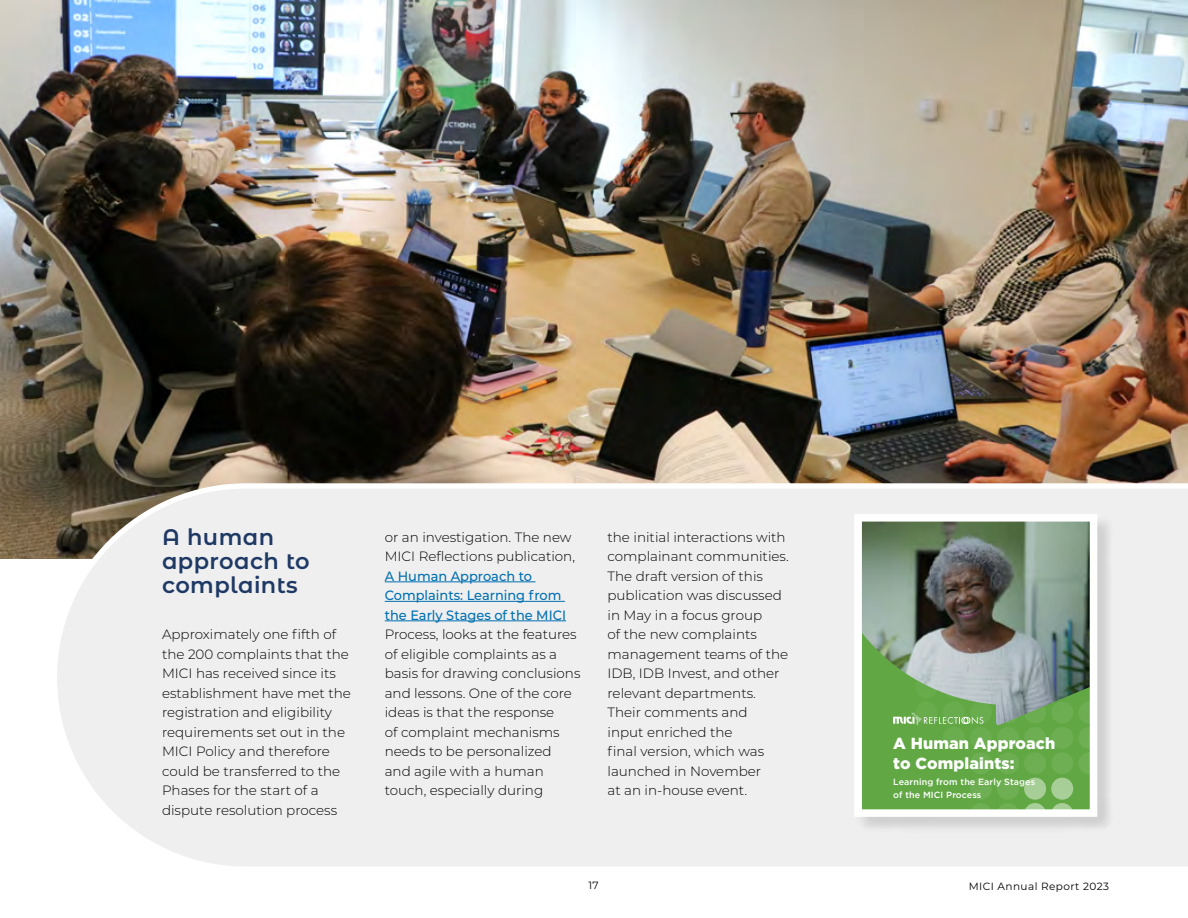
<style>
.page{position:relative;width:1188px;height:918px;background:#fff}
.page>*{position:absolute;margin:0;border:0;box-sizing:border-box;transform-origin:0 0}
.T2_TOP_BIG_INI{font:600 22.5px/24px "Montserrat Alternates";letter-spacing:.02em;color:#1e3964}
.t1{font:900 16.05px/19.4px "Gotham";letter-spacing:.01em;color:#fff}
.TEXT{font:300 13.5px/19.5px "Montserrat";color:#000}
.t2{font:10.5px "Montserrat";letter-spacing:.04em;color:#000}
.t3{font:500 9px/12.3px "Gotham";letter-spacing:.01em;color:#fff}
.s1{font-weight:500;color:#006fb0}
</style>
<div class="page">
<img style="left:0;top:0;width:1188px;height:558px">
<svg style="left:49px;top:481px;width:1139px;height:385px"></svg>
<hr style="left:385px;top:581px;width:151px;height:1px;background:#006fb0">
<hr style="left:385px;top:601px;width:180px;height:1px;background:#006fb0">
<hr style="left:385px;top:620px;width:181px;height:1px;background:#006fb0">
<div style="left:856px;top:516px;width:258px;height:317px;background:#000;opacity:.13"></div>
<svg style="left:851px;top:510px;width:250px;height:311px;background:#87a57f"></svg>
<p class="T2_TOP_BIG_INI" style="left:162px;top:524px;width:149px">A human approach to complaints</p>
<p class="TEXT" style="left:162px;top:624px;width:190px">Approximately one fifth of the 200 complaints that the<br>MICI has received since its establishment have met the registration and eligibility requirements set out in the<br>MICI Policy and therefore could be transferred to the<br>Phases for the start of a dispute resolution process</p>
<p class="TEXT" style="left:385px;top:527px;width:197px">or an investigation. The new<br>MICI Reflections publication,<br><span class="s1">A Human Approach to<br>Complaints: Learning from the Early Stages of the MICI<br></span>Process, looks at the features of eligible complaints as a basis for drawing conclusions and lessons. One of the core ideas is that the response<br>of complaint mechanisms needs to be personalized and agile with a human touch, especially during</p>
<p class="TEXT" style="left:608px;top:527px;width:183px">the initial interactions with complainant communities.</p>
<p class="TEXT" style="left:608px;top:566px;width:182px">The draft version of this publication was discussed in May in a focus group<br>of the new complaints management teams of the<br>IDB, IDB Invest, and other relevant departments.<br>Their comments and<br>input enriched the<br>final version, which was launched in November<br>at an in-house event.</p>
<p class="t1" style="left:893px;top:734px;width:164px">A Human Approach to Complaints:</p>
<p class="t3" style="left:893px;top:776px;width:143px">Learning from the Early Stages of the MICI Process</p>
<p class="t2" style="left:588px;top:878px;width:12px">17</p>
<p class="t2" style="left:969px;top:879px;width:142px">MICI Annual Report 2023</p>
</div>
